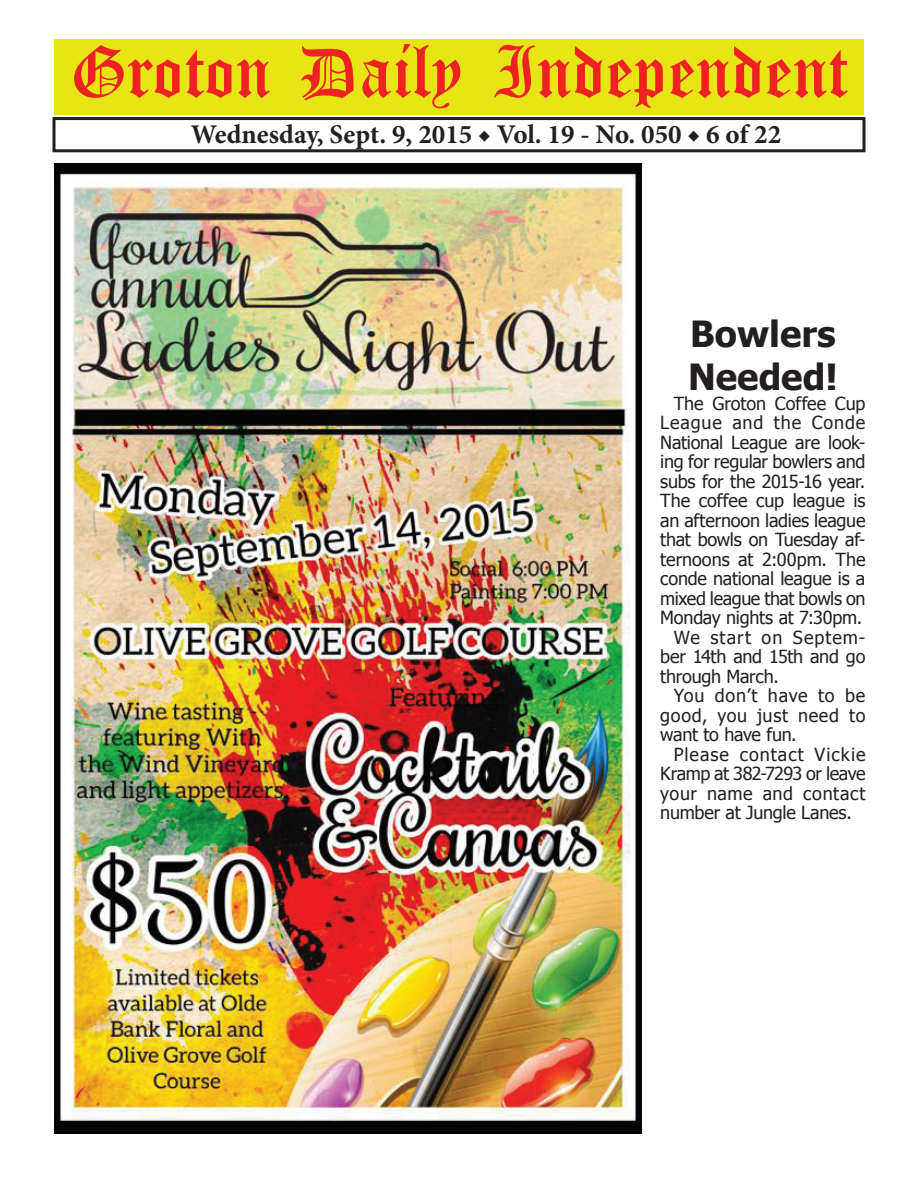
<style>
.page{position:relative;width:918px;height:1188px;background:#fff}
.page>*{position:absolute;margin:0;border:0;box-sizing:border-box;transform-origin:0 0}
.t1{font:54px "Old English Five";color:#ee2123}
.t2{font:700 36px/43.2px "Tahoma";color:#231f20}
.t3{font:700 27px "Minion Pro";color:#231f20}
.t4{font:18px "Tahoma";letter-spacing:-.01em;color:#231f20}
.t5{font:18px "Tahoma";letter-spacing:.035em;color:#231f20}
.t6{font:18px "Tahoma";letter-spacing:.055em;color:#231f20}
.t7{font:18px "Tahoma";letter-spacing:.05em;color:#231f20}
.t8{font:18px "Tahoma";letter-spacing:.045em;color:#231f20}
</style>
<div class="page">
<div style="left:52px;top:117px;width:814px;height:35px;border:3px solid #231f20"></div>
<div style="left:54px;top:40px;width:810px;height:75px;background:#e7e515"></div>
<img style="left:54px;top:164px;width:588px;height:970px">
<h1 class="t1" style="left:70px;top:47px;width:779px">Groton Daily Independent</h1>
<h3 class="t3" style="left:191px;top:116px;width:592px">Wednesday, Sept. 9, 2015 ◆ Vol. 19 - No. 050 ◆ 6 of 22</h3>
<h2 class="t2" style="left:688px;top:310px;width:151px">Bowlers<br>Needed!</h2>
<p class="t4" style="left:674px;top:391px;width:193px">The Groton Coffee Cup</p>
<p class="t7" style="left:660px;top:411px;width:207px">League and the Conde</p>
<p class="t4" style="left:660px;top:430px;width:207px">National League are look-</p>
<p class="t4" style="left:660px;top:450px;width:207px">ing for regular bowlers and</p>
<p class="t4" style="left:660px;top:469px;width:207px">subs for the 2015-16 year.</p>
<p class="t4" style="left:660px;top:489px;width:207px">The coffee cup league is</p>
<p class="t4" style="left:660px;top:508px;width:207px">an afternoon ladies league</p>
<p class="t4" style="left:660px;top:528px;width:207px">that bowls on Tuesday af-</p>
<p class="t4" style="left:660px;top:547px;width:207px">ternoons at 2:00pm. The</p>
<p class="t4" style="left:660px;top:567px;width:207px">conde national league is a</p>
<p class="t4" style="left:660px;top:586px;width:207px">mixed league that bowls on</p>
<p class="t4" style="left:660px;top:606px;width:203px">Monday nights at 7:30pm.</p>
<p class="t6" style="left:674px;top:625px;width:193px">We start on Septem-</p>
<p class="t4" style="left:660px;top:645px;width:207px">ber 14th and 15th and go</p>
<p class="t4" style="left:660px;top:664px;width:120px">through March.</p>
<p class="t8" style="left:674px;top:684px;width:193px">You don’t have to be</p>
<p class="t5" style="left:660px;top:703px;width:207px">good, you just need to</p>
<p class="t4" style="left:660px;top:723px;width:138px">want to have fun.</p>
<p class="t6" style="left:674px;top:742px;width:193px">Please contact Vickie</p>
<p class="t4" style="left:660px;top:762px;width:207px">Kramp at 382-7293 or leave</p>
<p class="t5" style="left:660px;top:781px;width:207px">your name and contact</p>
<p class="t4" style="left:660px;top:801px;width:193px">number at Jungle Lanes.</p>
</div>
